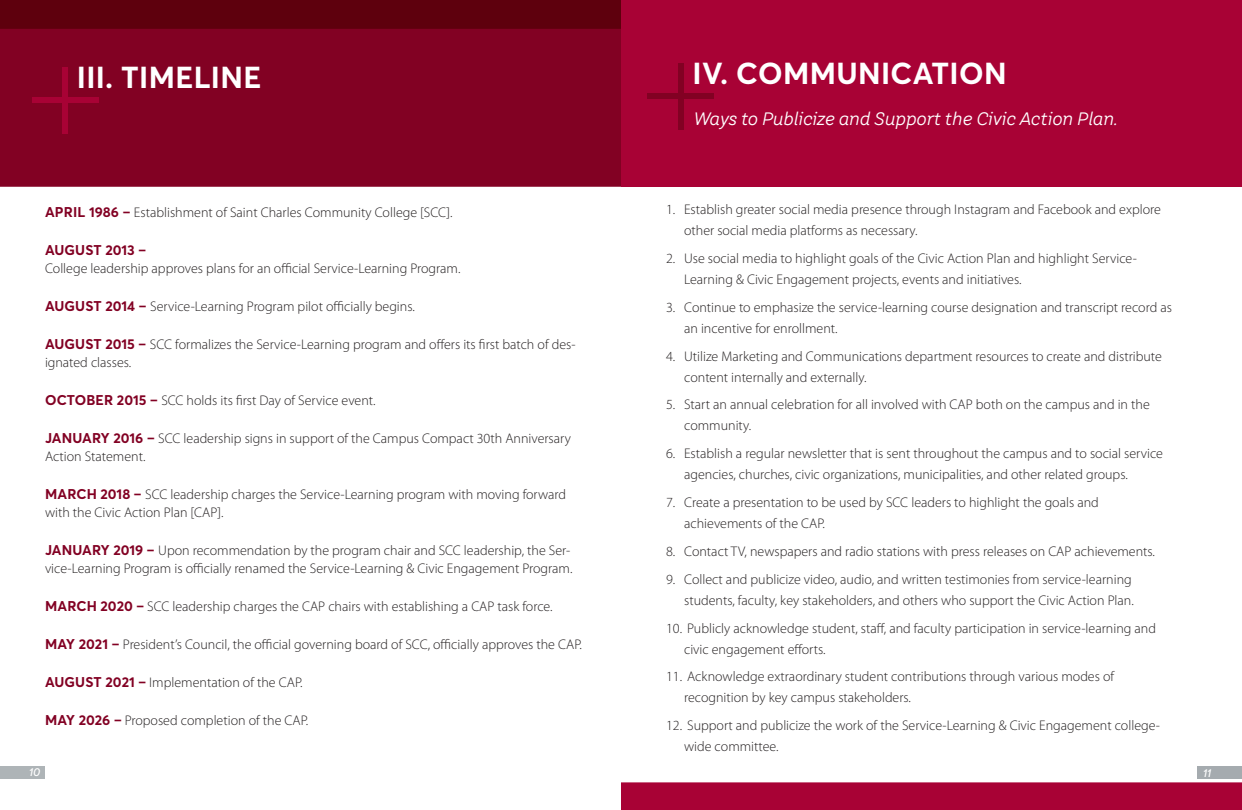
<style>
.page{position:relative;width:1242px;height:810px;background:#fff}
.page>*{position:absolute;margin:0;border:0;box-sizing:border-box;transform-origin:0 0}
.t1{font:700 30px "Averta";letter-spacing:.01em;color:#fff}
.t2{font:italic 18px "TT Hazelnuts";color:#fff}
.t3{font:300 14px/21px "Myriad Pro";color:#231f20}
.t4{font:italic 500 11px "TT Hazelnuts";color:#fff}
.s1{font-family:"Averta";font-weight:700;color:#820123}
</style>
<div class="page">
<div style="left:622px;top:0;width:620px;height:187px;background:#a80235"></div>
<div style="left:648px;top:93px;width:66px;height:6px;background:#820123"></div>
<div style="left:678px;top:63px;width:6px;height:67px;background:#820123"></div>
<div style="left:621px;top:782px;width:621px;height:28px;background:#a80235"></div>
<div style="left:0;top:766px;width:45px;height:12px;background:#aeb4b7"></div>
<div style="left:1197px;top:767px;width:45px;height:12px;background:#a5abaf"></div>
<div style="left:0;top:29px;width:621px;height:158px;background:#820123"></div>
<div style="left:0;top:0;width:621px;height:29px;background:#5e000d"></div>
<div style="left:32px;top:97px;width:67px;height:6px;background:#a80235"></div>
<div style="left:62px;top:67px;width:6px;height:66px;background:#a80235"></div>
<p class="t1" style="left:77px;top:57px;width:186px">III. TIMELINE</p>
<p class="t3" style="left:45px;top:202px;width:409px"><span class="s1">APRIL 1986 –</span> Establishment of Saint Charles Community College [SCC].</p>
<p class="t3" style="left:45px;top:242px;width:417px;line-height:18px"><span class="s1">AUGUST 2013 –<br></span>College leadership approves plans for an official Service-Learning Program.</p>
<p class="t3" style="left:45px;top:296px;width:371px"><span class="s1">AUGUST 2014 –</span> Service-Learning Program pilot officially begins.</p>
<p class="t3" style="left:45px;top:336px;width:532px;line-height:18px"><span class="s1">AUGUST 2015 –</span> SCC formalizes the Service-Learning program and offers its first batch of des&shy;ignated classes.</p>
<p class="t3" style="left:45px;top:390px;width:332px"><span class="s1">OCTOBER 2015 –</span> SCC holds its first Day of Service event.</p>
<p class="t3" style="left:45px;top:430px;width:527px;line-height:18px"><span class="s1">JANUARY 2016 –</span> SCC leadership signs in support of the Campus Compact 30th Anniversary<br>Action Statement.</p>
<p class="t3" style="left:45px;top:486px;width:523px;line-height:18px"><span class="s1">MARCH 2018 –</span> SCC leadership charges the Service-Learning program with moving forward with the Civic Action Plan [CAP].</p>
<p class="t3" style="left:45px;top:542px;width:529px;line-height:18px"><span class="s1">JANUARY 2019 –</span> Upon recommendation by the program chair and SCC leadership, the Ser&shy;vice-Learning Program is officially renamed the Service-Learning &amp; Civic Engagement Program.</p>
<p class="t3" style="left:45px;top:596px;width:509px"><span class="s1">MARCH 2020 –</span> SCC leadership charges the CAP chairs with establishing a CAP task force.</p>
<p class="t3" style="left:45px;top:634px;width:538px"><span class="s1">MAY 2021 –</span> President’s Council, the official governing board of SCC, officially approves the CAP.</p>
<p class="t3" style="left:45px;top:672px;width:259px"><span class="s1">AUGUST 2021 –</span> Implementation of the CAP.</p>
<p class="t3" style="left:45px;top:710px;width:265px"><span class="s1">MAY 2026 –</span> Proposed completion of the CAP.</p>
<p class="t1" style="left:692px;top:53px;width:316px">IV. COMMUNICATION</p>
<p class="t2" style="left:694px;top:107px;width:426px">Ways to Publicize and Support the Civic Action Plan.</p>
<p class="t3" style="left:684px;top:199px;width:478px;text-indent:-18px">1. Establish greater social media presence through Instagram and Facebook and explore other social media platforms as necessary.</p>
<p class="t3" style="left:684px;top:248px;width:454px;text-indent:-18px">2. Use social media to highlight goals of the Civic Action Plan and highlight Service-<br>Learning &amp; Civic Engagement projects, events and initiatives.</p>
<p class="t3" style="left:684px;top:297px;width:489px;text-indent:-18px">3. Continue to emphasize the service-learning course designation and transcript record as an incentive for enrollment.</p>
<p class="t3" style="left:684px;top:345px;width:479px;text-indent:-18px">4. Utilize Marketing and Communications department resources to create and distribute content internally and externally.</p>
<p class="t3" style="left:684px;top:394px;width:467px;text-indent:-18px">5. Start an annual celebration for all involved with CAP both on the campus and in the community.</p>
<p class="t3" style="left:684px;top:443px;width:480px;text-indent:-18px">6. Establish a regular newsletter that is sent throughout the campus and to social service agencies, churches, civic organizations, municipalities, and other related groups.</p>
<p class="t3" style="left:684px;top:492px;width:416px;text-indent:-18px">7. Create a presentation to be used by SCC leaders to highlight the goals and achievements of the CAP.</p>
<p class="t3" style="left:666px;top:541px;width:490px">8. Contact TV, newspapers and radio stations with press releases on CAP achievements.</p>
<p class="t3" style="left:666px;top:569px;width:469px;text-align:right">9. Collect and publicize video, audio, and written testimonies from service-learning students, faculty, key stakeholders, and others who support the Civic Action Plan.</p>
<p class="t3" style="left:684px;top:617px;width:473px;text-indent:-18px">10. Publicly acknowledge student, staff, and faculty participation in service-learning and civic engagement efforts.</p>
<p class="t3" style="left:684px;top:666px;width:432px;text-indent:-18px">11. Acknowledge extraordinary student contributions through various modes of recognition by key campus stakeholders.</p>
<p class="t3" style="left:684px;top:715px;width:477px;text-indent:-18px">12. Support and publicize the work of the Service-Learning &amp; Civic Engagement college&shy;wide committee.</p>
<p class="t4" style="left:29px;top:765px;width:13px">10</p>
<p class="t4" style="left:1203px;top:766px;width:10px">11</p>
</div>
